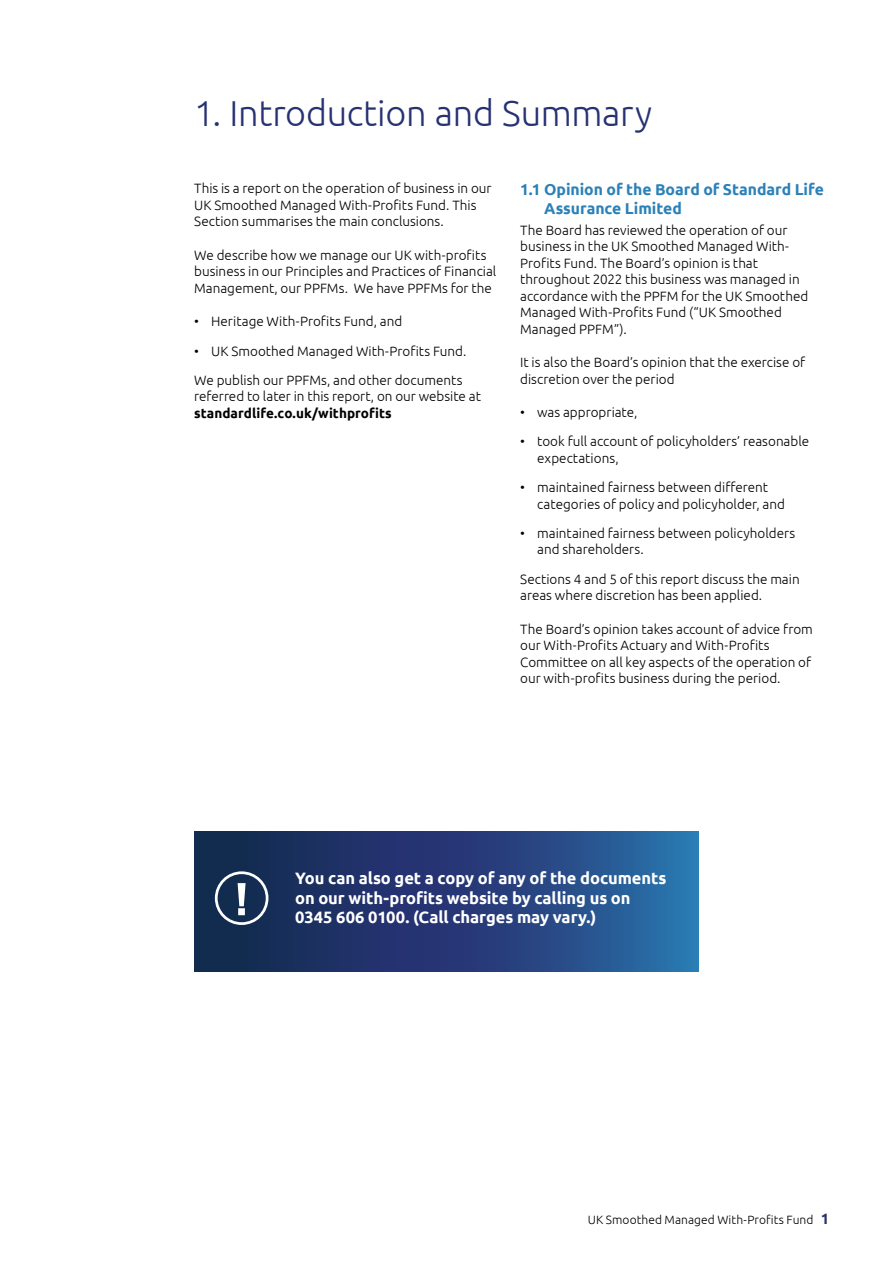
<style>
.page{position:relative;width:893px;height:1263px;background:#fff}
.page>*{position:absolute;margin:0;border:0;box-sizing:border-box;transform-origin:0 0}
.t1{font:300 36px "Ubuntu";letter-spacing:-.005em;color:#263272}
.t2{font:700 16.5px/19.5px "Ubuntu";letter-spacing:-.005em;color:#fff}
.t3{font:700 15.75px/18.8px "Ubuntu";color:#2b81b8}
.t4{font:300 13.5px/16.5px "Ubuntu";color:#000}
.t5{font:700 13.5px "Ubuntu";letter-spacing:.005em;color:#000}
.t6{font:300 12px "Ubuntu";letter-spacing:.005em;color:#000}
.s1{font-weight:700;font-size:15px;color:#263272}
</style>
<div class="page">
<svg style="left:194px;top:831px;width:505px;height:141px;background:#234278"></svg>
<div style="left:215px;top:871px;width:53px;height:54px;border:3px solid #fff;border-radius:50%"></div>
<svg style="left:238px;top:883px;width:8px;height:32px"></svg>
<h1 class="t1" style="left:194px;top:91px;width:459px">1. Introduction and Summary</h1>
<p class="t4" style="left:194px;top:180px;width:299px">This is a report on the operation of business in our<br>UK Smoothed Managed With-Profits Fund. This<br>Section summarises the main conclusions.</p>
<p class="t4" style="left:194px;top:246px;width:304px">We describe how we manage our UK with-profits business in our Principles and Practices of Financial<br>Management, our PPFMs. We have PPFMs for the</p>
<p class="t4" style="left:194px;top:313px;width:210px">• Heritage With-Profits Fund, and</p>
<p class="t4" style="left:194px;top:336px;width:274px;line-height:29.2px">• UK Smoothed Managed With-Profits Fund.<br>We publish our PPFMs, and other documents</p>
<p class="t4" style="left:194px;top:388px;width:288px">referred to later in this report, on our website at</p>
<p class="t5" style="left:194px;top:405px;width:199px">standardlife.co.uk/withprofits</p>
<p class="t3" style="left:544px;top:180px;width:281px;text-indent:-24px">1.1 Opinion of the Board of Standard Life<br>Assurance Limited</p>
<p class="t4" style="left:520px;top:221px;width:290px">The Board has reviewed the operation of our business in the UK Smoothed Managed With-Profits Fund. The Board’s opinion is that throughout 2022 this business was managed in accordance with the PPFM for the UK Smoothed Managed With-Profits Fund (“UK Smoothed Managed PPFM”).</p>
<p class="t4" style="left:520px;top:354px;width:287px">It is also the Board’s opinion that the exercise of discretion over the period</p>
<p class="t4" style="left:520px;top:404px;width:119px">• was appropriate,</p>
<p class="t4" style="left:537px;top:433px;width:273px;text-indent:-17px">• took full account of policyholders’ reasonable expectations,</p>
<p class="t4" style="left:537px;top:479px;width:249px;text-indent:-17px">• maintained fairness between different categories of policy and policyholder, and</p>
<p class="t4" style="left:537px;top:524px;width:259px;text-indent:-17px">• maintained fairness between policyholders and shareholders.</p>
<p class="t4" style="left:520px;top:570px;width:281px">Sections 4 and 5 of this report discuss the main areas where discretion has been applied.</p>
<p class="t4" style="left:520px;top:620px;width:294px">The Board’s opinion takes account of advice from our With-Profits Actuary and With-Profits Committee on all key aspects of the operation of our with-profits business during the period.</p>
<p class="t2" style="left:295px;top:868px;width:373px">You can also get a copy of any of the documents on our with-profits website by calling us on<br>0345 606 0100. (Call charges may vary.)</p>
<p class="t6" style="left:588px;top:1212px;width:243px">UK Smoothed Managed With-Profits Fund <span class="s1">1</span></p>
</div>
